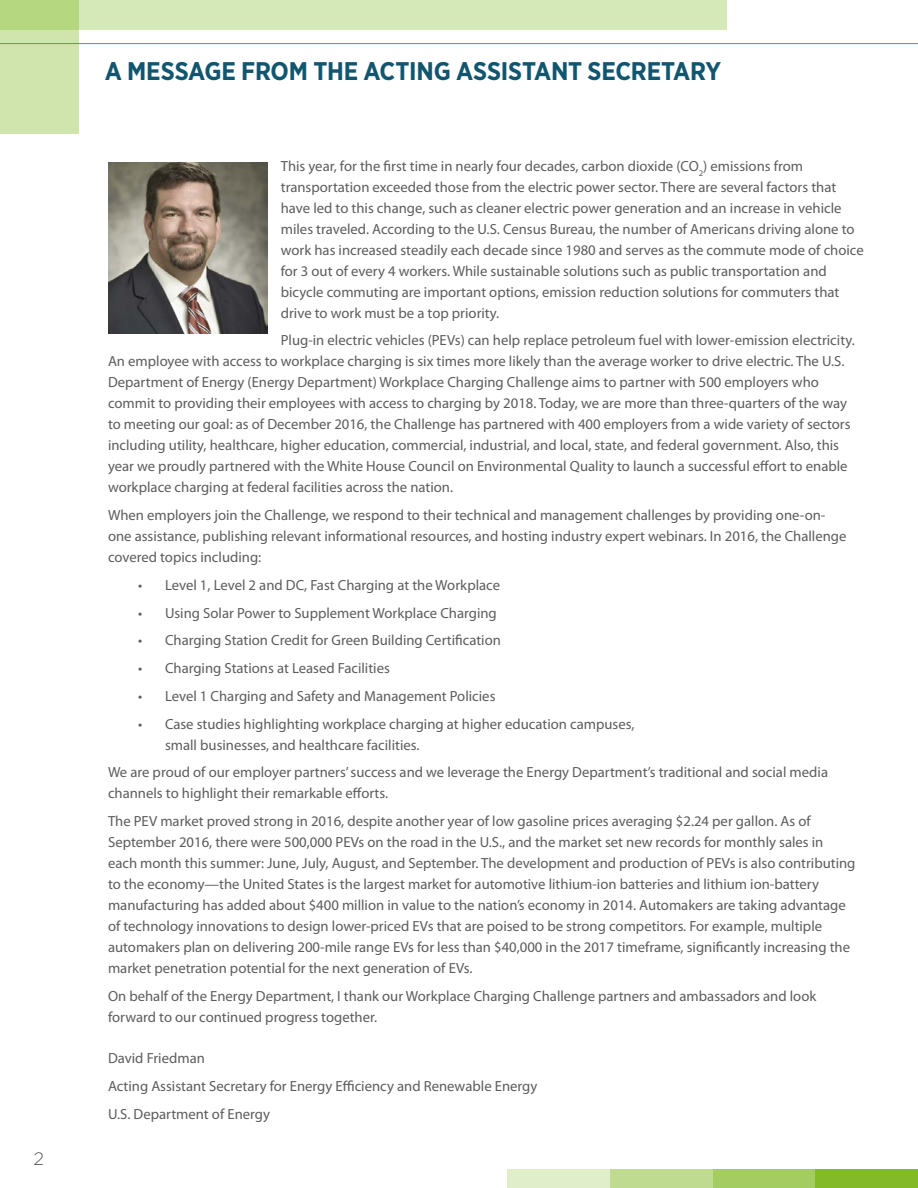
<style>
.page{position:relative;width:918px;height:1188px;background:#fff}
.page>*{position:absolute;margin:0;border:0;box-sizing:border-box;transform-origin:0 0}
.t1{font:700 25.5px "Gotham Narrow";letter-spacing:-.01em;color:#11556f}
.t2{font:300 18px "Gotham";color:#5c5c5f}
.t3{font:14.7px/21px "Myriad Pro";color:#5c5c5f}
</style>
<div class="page">
<div style="left:0;top:0;width:79px;height:134px;background:#cfe5ad"></div>
<svg style="left:0;top:0;width:727px;height:30px;background:#d1e6b1"></svg>
<hr style="left:0;top:43px;width:918px;height:1px;background:#40ae49">
<div style="left:610px;top:1169px;width:103px;height:19px;background:#bedb8f"></div>
<div style="left:507px;top:1169px;width:103px;height:19px;background:#e0eec9"></div>
<div style="left:713px;top:1169px;width:102px;height:19px;background:#a3cd61"></div>
<div style="left:815px;top:1169px;width:103px;height:19px;background:#82bb27"></div>
<img style="left:108px;top:162px;width:159px;height:172px">
<p class="t2" style="left:33px;top:1147px;width:12px">2</p>
<h1 class="t1" style="left:105px;top:54px;width:618px">A MESSAGE FROM THE ACTING ASSISTANT SECRETARY</h1>
<p class="t3" style="left:281px;top:155px;width:584px">This year, for the first time in nearly four decades, carbon dioxide (CO<sub>2</sub>) emissions from transportation exceeded those from the electric power sector. There are several factors that have led to this change, such as cleaner electric power generation and an increase in vehicle miles traveled. According to the U.S. Census Bureau, the number of Americans driving alone to work has increased steadily each decade since 1980 and serves as the commute mode of choice for 3 out of every 4 workers. While sustainable solutions such as public transportation and bicycle commuting are important options, emission reduction solutions for commuters that drive to work must be a top priority.</p>
<p class="t3" style="left:108px;top:330px;width:748px;text-indent:173px">Plug-in electric vehicles (PEVs) can help replace petroleum fuel with lower-emission electricity.<br>An employee with access to workplace charging is six times more likely than the average worker to drive electric. The U.S.<br>Department of Energy (Energy Department) Workplace Charging Challenge aims to partner with 500 employers who commit to providing their employees with access to charging by 2018. Today, we are more than three-quarters of the way to meeting our goal: as of December 2016, the Challenge has partnered with 400 employers from a wide variety of sectors including utility, healthcare, higher education, commercial, industrial, and local, state, and federal government. Also, this year we proudly partnered with the White House Council on Environmental Quality to launch a successful effort to enable workplace charging at federal facilities across the nation.</p>
<p class="t3" style="left:108px;top:505px;width:740px">When employers join the Challenge, we respond to their technical and management challenges by providing one-on&shy;one assistance, publishing relevant informational resources, and hosting industry expert webinars. In 2016, the Challenge covered topics including:</p>
<p class="t3" style="left:138px;top:574px;width:364px">• Level 1, Level 2 and DC, Fast Charging at the Workplace</p>
<p class="t3" style="left:138px;top:602px;width:360px">• Using Solar Power to Supplement Workplace Charging</p>
<p class="t3" style="left:138px;top:630px;width:364px">• Charging Station Credit for Green Building Certification</p>
<p class="t3" style="left:138px;top:658px;width:253px">• Charging Stations at Leased Facilities</p>
<p class="t3" style="left:138px;top:685px;width:359px">• Level 1 Charging and Safety and Management Policies</p>
<p class="t3" style="left:165px;top:713px;width:471px;text-indent:-27px">• Case studies highlighting workplace charging at higher education campuses, small businesses, and healthcare facilities.</p>
<p class="t3" style="left:108px;top:762px;width:722px">We are proud of our employer partners’ success and we leverage the Energy Department’s traditional and social media channels to highlight their remarkable efforts.</p>
<p class="t3" style="left:108px;top:811px;width:749px">The PEV market proved strong in 2016, despite another year of low gasoline prices averaging $2.24 per gallon. As of September 2016, there were 500,000 PEVs on the road in the U.S., and the market set new records for monthly sales in each month this summer: June, July, August, and September. The development and production of PEVs is also contributing to the economy—the United States is the largest market for automotive lithium-ion batteries and lithium ion-battery manufacturing has added about $400 million in value to the nation’s economy in 2014. Automakers are taking advantage of technology innovations to design lower-priced EVs that are poised to be strong competitors. For example, multiple automakers plan on delivering 200-mile range EVs for less than $40,000 in the 2017 timeframe, significantly increasing the market penetration potential for the next generation of EVs.</p>
<p class="t3" style="left:108px;top:985px;width:710px">On behalf of the Energy Department, I thank our Workplace Charging Challenge partners and ambassadors and look forward to our continued progress together.</p>
<p class="t3" style="left:108px;top:1048px;width:98px">David Friedman</p>
<p class="t3" style="left:108px;top:1075px;width:431px">Acting Assistant Secretary for Energy Efficiency and Renewable Energy</p>
<p class="t3" style="left:108px;top:1103px;width:164px">U.S. Department of Energy</p>
</div>
